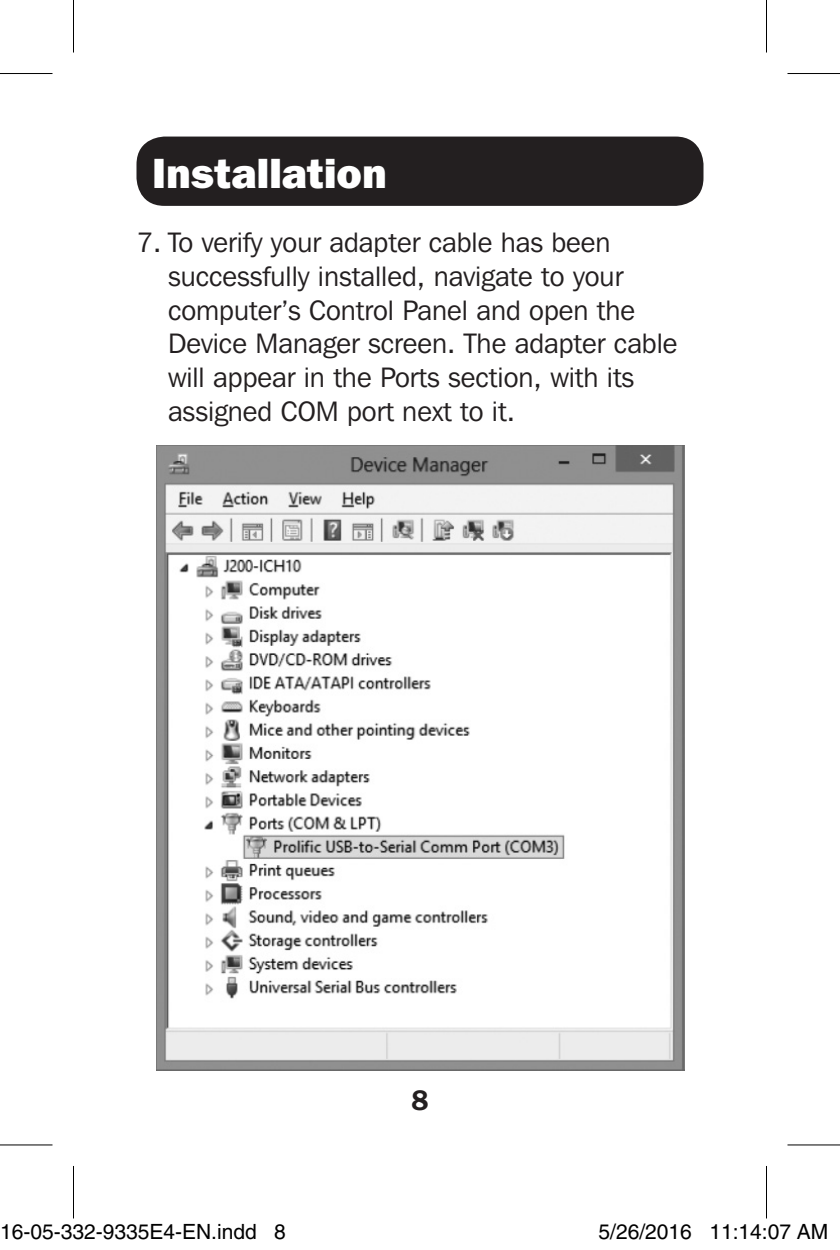
<style>
.page{position:relative;width:840px;height:1250px;background:#fff}
.page>*{position:absolute;margin:0;border:0;box-sizing:border-box;transform-origin:0 0}
.t1{font:800 42px "Franklin Gothic IT Cby BT";color:#fff}
.t2{font:28px/33.6px "Franklin Gothic IT Cby BT";color:#231f20}
.t3{font:600 28px "Franklin Gothic IT Cby BT";color:#231f20}
.t4{font:21px "Helvetica";color:#000}
</style>
<div class="page">
<div style="left:136px;top:136px;width:568px;height:70px;background:#231f20;border-radius:28px"></div>
<img style="left:157px;top:445px;width:528px;height:625px">
<svg style="left:0;top:1145px;width:52px;height:1px"></svg>
<svg style="left:788px;top:1145px;width:52px;height:1px"></svg>
<hr style="left:0;top:73px;width:52px;height:1px;background:#000">
<hr style="left:788px;top:73px;width:52px;height:1px;background:#000">
<hr style="left:0;top:1144px;width:52px;height:1px;background:#000">
<hr style="left:788px;top:1144px;width:52px;height:1px;background:#000">
<hr style="left:73px;top:0;width:1px;height:52px;background:#000">
<hr style="left:73px;top:1166px;width:1px;height:52px;background:#000">
<hr style="left:766px;top:0;width:1px;height:52px;background:#000">
<hr style="left:766px;top:1166px;width:1px;height:52px;background:#000">
<div style="left:32px;top:1225px;width:8px;height:13px;border:1px solid #fff;border-radius:50%"></div>
<div style="left:30px;top:1224px;width:12px;height:16px;border:1px solid #fff;border-radius:50%"></div>
<div style="left:659px;top:1225px;width:8px;height:13px;border:1px solid #fff;border-radius:50%"></div>
<div style="left:657px;top:1224px;width:11px;height:16px;border:1px solid #fff;border-radius:50%"></div>
<div style="left:770px;top:1225px;width:7px;height:13px;border:1px solid #fff;border-radius:50%"></div>
<div style="left:768px;top:1224px;width:11px;height:16px;border:1px solid #fff;border-radius:50%"></div>
<p class="t1" style="left:152px;top:146px;width:236px">Installation</p>
<p class="t2" style="left:168px;top:225px;width:511px;text-indent:-32px">7. To verify your adapter cable has been successfully installed, navigate to your computer’s Control Panel and open the Device Manager screen. The adapter cable will appear in the Ports section, with its assigned COM port next to it.</p>
<p class="t3" style="left:411px;top:1082px;width:19px">8</p>
<p class="t4" style="left:0;top:1219px;width:287px">16-05-332-9335E4-EN.indd 8</p>
<p class="t4" style="left:598px;top:1219px;width:231px">5/26/2016 11:14:07 AM</p>
</div>
